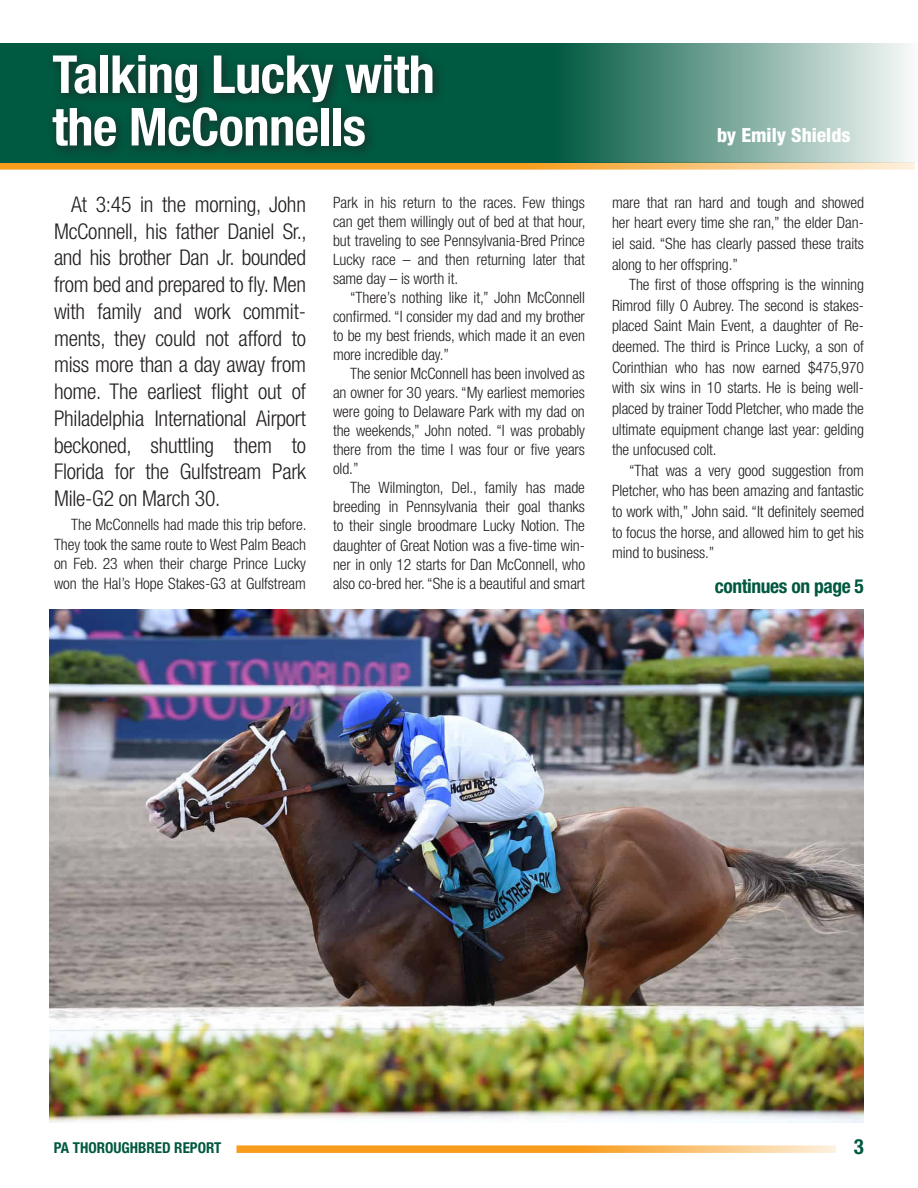
<style>
.page{position:relative;width:918px;height:1188px;background:#fff}
.page>*{position:absolute;margin:0;border:0;box-sizing:border-box;transform-origin:0 0}
.t1{font:700 condensed 52.5px/52.5px "Helvetica Neue LT Std";letter-spacing:-.01em;color:#fff}
.t2{font:300 condensed 21.75px/26.7px "Helvetica Neue LT Std";letter-spacing:-.01em;color:#231f20}
.t3{font:700 condensed 21px "Helvetica Neue LT Std";color:#005840}
.t4{font:700 condensed 19.5px "Helvetica Neue LT Std";letter-spacing:-.02em;color:#005840}
.t5{font:800 condensed 19.5px "Helvetica Neue LT Std";color:#fff}
.t6{font:300 condensed 15.75px/19px "Helvetica Neue LT Std";letter-spacing:-.005em;color:#231f20;text-align:justify}
.t7{font:700 condensed 15px "Helvetica Neue LT Std";color:#005840}
</style>
<div class="page">
<svg style="left:237px;top:1145px;width:599px;height:8px;background:#f9b351"></svg>
<svg style="left:0;top:163px;width:915px;height:7px;background:#f9b250"></svg>
<svg style="left:0;top:43px;width:915px;height:120px;background:#528e7d"></svg>
<div style="left:45px;top:48px;width:400px;height:111px;background:#231f20;opacity:.75"></div>
<img style="left:50px;top:609px;width:814px;height:513px">
<p class="t1" style="left:52px;top:47px;width:384px">Talking Lucky with the McConnells</p>
<p class="t2" style="left:54px;top:191px;width:254px;text-indent:17px">At 3:45 in the morning, John<br>McConnell, his father Daniel Sr., and his brother Dan Jr. bounded from bed and prepared to fly. Men with family and work commit&shy;ments, they could not afford to miss more than a day away from home. The earliest flight out of<br>Philadelphia International Airport beckoned, shuttling them to<br>Florida for the Gulfstream Park<br>Mile-G2 on March 30.</p>
<p class="t6" style="left:54px;top:515px;width:254px;line-height:19.5px;text-indent:17px">The McConnells had made this trip before.<br>They took the same route to West Palm Beach on Feb. 23 when their charge Prince Lucky won the Hal’s Hope Stakes-G3 at Gulfstream</p>
<p class="t6" style="left:333px;top:193px;width:254px">Park in his return to the races. Few things can get them willingly out of bed at that hour, but traveling to see Pennsylvania-Bred Prince Lucky race – and then returning later that same day – is worth it.</p>
<p class="t6" style="left:333px;top:288px;width:254px;text-indent:17px">“There’s nothing like it,” John McConnell confirmed. “I consider my dad and my brother to be my best friends, which made it an even more incredible day.”</p>
<p class="t6" style="left:333px;top:364px;width:254px;text-indent:17px">The senior McConnell has been involved as an owner for 30 years. “My earliest memories were going to Delaware Park with my dad on the weekends,” John noted. “I was probably there from the time I was four or five years old.”</p>
<p class="t6" style="left:333px;top:478px;width:254px;text-indent:17px">The Wilmington, Del., family has made breeding in Pennsylvania their goal thanks to their single broodmare Lucky Notion. The daughter of Great Notion was a five-time win&shy;ner in only 12 starts for Dan McConnell, who also co-bred her. “She is a beautiful and smart</p>
<p class="t5" style="left:717px;top:123px;width:135px">by Emily Shields</p>
<p class="t6" style="left:612px;top:192px;width:254px;line-height:20.5px">mare that ran hard and tough and showed her heart every time she ran,” the elder Dan&shy;iel said. “She has clearly passed these traits along to her offspring.”</p>
<p class="t6" style="left:612px;top:274px;width:254px;line-height:20.5px;text-indent:17px">The first of those offspring is the winning Rimrod filly O Aubrey. The second is stakes&shy;placed Saint Main Event, a daughter of Re&shy;deemed. The third is Prince Lucky, a son of Corinthian who has now earned $475,970 with six wins in 10 starts. He is being well&shy;placed by trainer Todd Pletcher, who made the ultimate equipment change last year: gelding the unfocused colt.</p>
<p class="t6" style="left:612px;top:460px;width:254px;line-height:20.5px;text-indent:17px">“That was a very good suggestion from Pletcher, who has been amazing and fantastic to work with,” John said. “It definitely seemed to focus the horse, and allowed him to get his mind to business.”</p>
<p class="t4" style="left:715px;top:574px;width:151px">continues on page 5</p>
<p class="t7" style="left:54px;top:1138px;width:169px">PA THOROUGHBRED REPORT</p>
<p class="t3" style="left:854px;top:1133px;width:12px">3</p>
</div>
